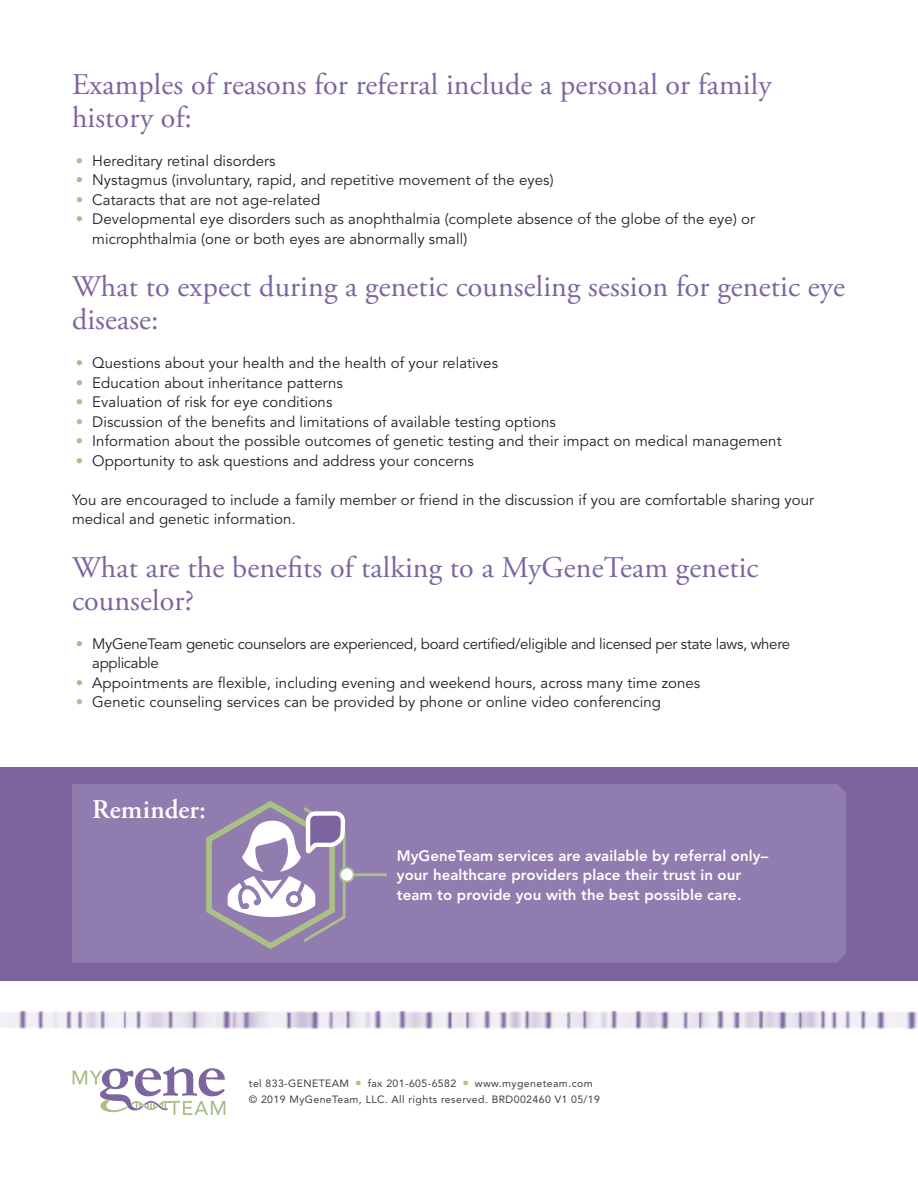
<style>
.page{position:relative;width:918px;height:1188px;background:#fff}
.page>*{position:absolute;margin:0;border:0;box-sizing:border-box;transform-origin:0 0}
.t1{font:30px/33px "Adobe Garamond Pro";letter-spacing:.005em;color:#7c649f}
.t2{font:600 27px "Adobe Garamond Pro";color:#fff}
.t3{font:15px/19.5px "Avenir";letter-spacing:.005em;color:#231f20}
.t4{font:800 15px/19.5px "Avenir";letter-spacing:.005em;color:#fff}
.t5{font:15px/19.5px "Avenir";letter-spacing:-.02em;color:#231f20}
.t6{font:10.5px/16.5px "Avenir";letter-spacing:.04em;color:#403c3c}
.s1{color:#aac087}
</style>
<div class="page">
<svg style="left:73px;top:1067px;width:152px;height:48px"></svg>
<img style="left:0;top:1012px;width:918px;height:16px">
<div style="left:0;top:767px;width:918px;height:214px;background:#7c649f"></div>
<div style="left:72px;top:784px;width:774px;height:179px;background:#907cae"></div>
<hr style="left:343px;top:873px;width:44px;height:3px;background:#aac087">
<div style="left:340px;top:868px;width:14px;height:14px;background:#fff;border-radius:50%"></div>
<div style="left:339px;top:867px;width:16px;height:16px;border:2px solid #aac087;border-radius:50%"></div>
<svg style="left:201px;top:796px;width:146px;height:158px"></svg>
<p class="t1" style="left:72px;top:69px;width:701px">Examples of reasons for referral include a personal or family history of:</p>
<p class="t3" style="left:76px;top:151px;width:201px"><span class="s1">•</span> Hereditary retinal disorders</p>
<p class="t3" style="left:76px;top:171px;width:479px"><span class="s1">•</span> Nystagmus (involuntary, rapid, and repetitive movement of the eyes)</p>
<p class="t3" style="left:76px;top:190px;width:246px"><span class="s1">•</span> Cataracts that are not age-related</p>
<p class="t3" style="left:92px;top:210px;width:664px;text-indent:-17px"><span class="s1">•</span> Developmental eye disorders such as anophthalmia (complete absence of the globe of the eye) or microphthalmia (one or both eyes are abnormally small)</p>
<p class="t1" style="left:72px;top:271px;width:774px">What to expect during a genetic counseling session for genetic eye disease:</p>
<p class="t3" style="left:76px;top:354px;width:424px"><span class="s1">•</span> Questions about your health and the health of your relatives</p>
<p class="t3" style="left:76px;top:373px;width:269px"><span class="s1">•</span> Education about inheritance patterns</p>
<p class="t3" style="left:76px;top:393px;width:258px"><span class="s1">•</span> Evaluation of risk for eye conditions</p>
<p class="t3" style="left:76px;top:412px;width:482px"><span class="s1">•</span> Discussion of the benefits and limitations of available testing options</p>
<p class="t3" style="left:76px;top:432px;width:707px"><span class="s1">•</span> Information about the possible outcomes of genetic testing and their impact on medical management</p>
<p class="t3" style="left:76px;top:451px;width:400px"><span class="s1">•</span> Opportunity to ask questions and address your concerns</p>
<p class="t3" style="left:72px;top:490px;width:744px">You are encouraged to include a family member or friend in the discussion if you are comfortable sharing your medical and genetic information.</p>
<p class="t1" style="left:72px;top:552px;width:688px">What are the benefits of talking to a MyGeneTeam genetic counselor?</p>
<p class="t5" style="left:92px;top:634px;width:699px;text-indent:-17px"><span class="s1">•</span> MyGeneTeam genetic counselors are experienced, board certified/eligible and licensed per state laws, where applicable</p>
<p class="t3" style="left:76px;top:673px;width:626px"><span class="s1">•</span> Appointments are flexible, including evening and weekend hours, across many time zones</p>
<p class="t3" style="left:76px;top:693px;width:587px"><span class="s1">•</span> Genetic counseling services can be provided by phone or online video conferencing</p>
<p class="t2" style="left:92px;top:794px;width:116px">Reminder:</p>
<p class="t4" style="left:397px;top:846px;width:373px">MyGeneTeam services are available by referral only– your healthcare providers place their trust in our team to provide you with the best possible care.</p>
<p class="t6" style="left:249px;top:1075px;width:353px">tel 833-GENETEAM <span class="s1">■</span> fax 201-605-6582 <span class="s1">■</span> www.mygeneteam.com © 2019 MyGeneTeam, LLC. All rights reserved. BRD002460 V1 05/19</p>
</div>
